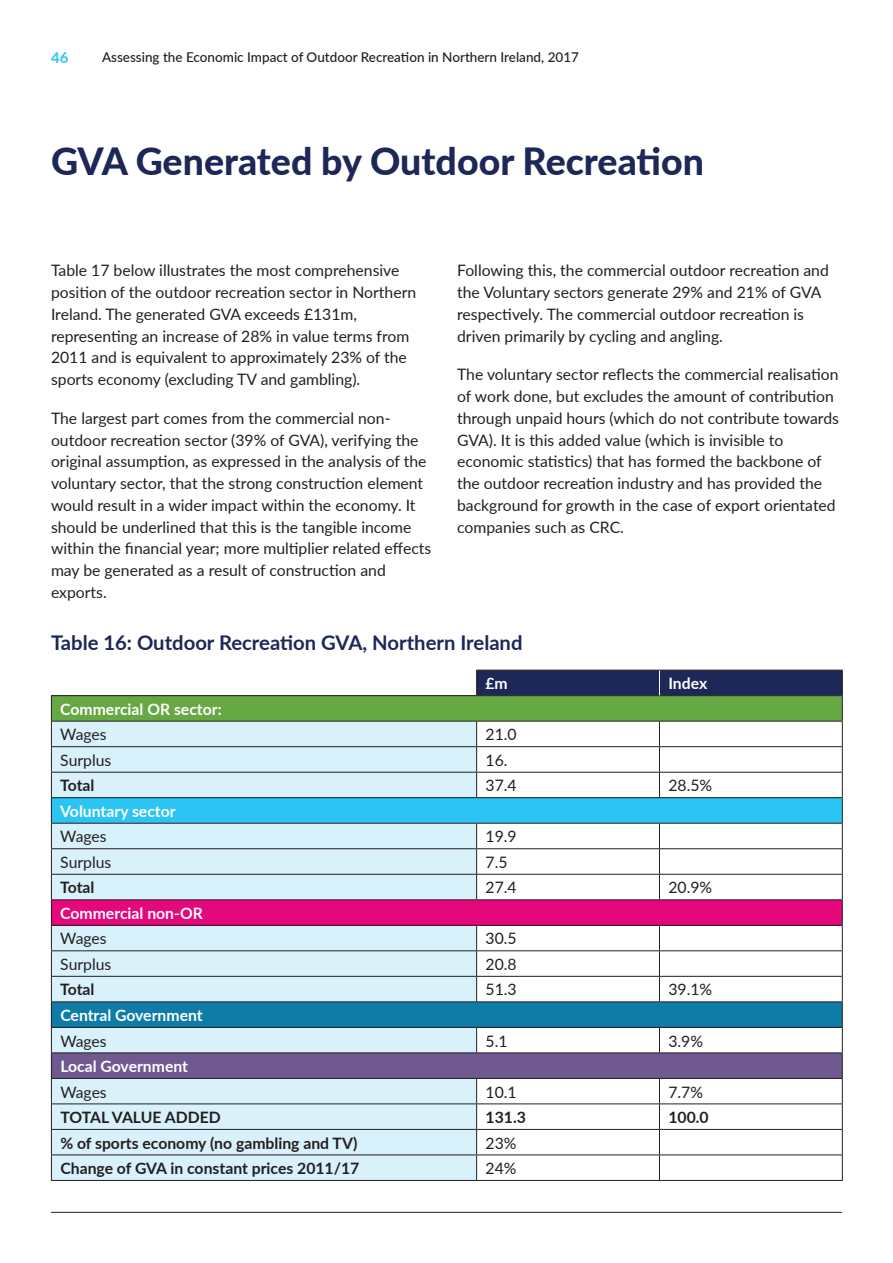
<style>
.page{position:relative;width:893px;height:1263px;background:#fff}
.page>*{position:absolute;margin:0;border:0;box-sizing:border-box;transform-origin:0 0}
.t1{font:800 37.5px "Lato";color:#1d2758}
.t2{font:700 20.25px "Lato";color:#1d2758}
.t3{font:15.75px/21.8px "Lato";color:#231f20}
.t4{font:700 15.75px "Lato";color:#231f20}
.t5{font:700 15.75px "Lato";color:#fff}
.t6{font:700 15px "Lato";color:#2bc4f3}
.t7{font:500 13.5px "Lato";color:#231f20}
</style>
<div class="page">
<hr style="left:51px;top:1212px;width:791px;height:1px;background:#231f20">
<div style="left:51px;top:696px;width:791px;height:25px;background:#66a843"></div>
<div style="left:52px;top:722px;width:424px;height:458px;background:#d9f1fb"></div>
<div style="left:51px;top:798px;width:791px;height:25px;background:#2bc4f3"></div>
<div style="left:51px;top:900px;width:791px;height:25px;background:#e5077c"></div>
<div style="left:51px;top:1002px;width:791px;height:25px;background:#0f7ca8"></div>
<div style="left:51px;top:1053px;width:791px;height:25px;background:#705890"></div>
<hr style="left:51px;top:721px;width:426px;height:1px;background:#231f20">
<hr style="left:51px;top:746px;width:426px;height:1px;background:#231f20">
<hr style="left:51px;top:772px;width:426px;height:1px;background:#231f20">
<hr style="left:51px;top:797px;width:426px;height:1px;background:#231f20">
<hr style="left:51px;top:823px;width:426px;height:1px;background:#231f20">
<hr style="left:51px;top:848px;width:426px;height:1px;background:#231f20">
<hr style="left:51px;top:874px;width:426px;height:1px;background:#231f20">
<hr style="left:51px;top:899px;width:426px;height:1px;background:#231f20">
<hr style="left:51px;top:925px;width:426px;height:1px;background:#231f20">
<hr style="left:51px;top:950px;width:426px;height:1px;background:#231f20">
<hr style="left:51px;top:976px;width:426px;height:1px;background:#231f20">
<hr style="left:51px;top:1001px;width:426px;height:1px;background:#231f20">
<hr style="left:51px;top:1027px;width:426px;height:1px;background:#231f20">
<hr style="left:51px;top:1052px;width:426px;height:1px;background:#231f20">
<hr style="left:51px;top:1078px;width:426px;height:1px;background:#231f20">
<hr style="left:51px;top:1103px;width:426px;height:1px;background:#231f20">
<hr style="left:51px;top:1129px;width:426px;height:1px;background:#231f20">
<hr style="left:51px;top:1154px;width:426px;height:1px;background:#231f20">
<svg style="left:51px;top:696px;width:1px;height:484px"></svg>
<hr style="left:51px;top:1180px;width:426px;height:1px;background:#231f20">
<hr style="left:477px;top:1180px;width:182px;height:1px;background:#231f20">
<hr style="left:659px;top:1180px;width:184px;height:1px;background:#231f20">
<svg style="left:476px;top:670px;width:367px;height:510px"></svg>
<hr style="left:51px;top:695px;width:426px;height:1px;background:#231f20">
<p class="t6" style="left:51px;top:47px;width:19px">46</p>
<p class="t7" style="left:102px;top:47px;width:478px">Assessing the Economic Impact of Outdoor Recreation in Northern Ireland, 2017</p>
<h1 class="t1" style="left:51px;top:133px;width:655px">GVA Generated by Outdoor Recreation</h1>
<p class="t3" style="left:51px;top:259px;width:367px">Table 17 below illustrates the most comprehensive position of the outdoor recreation sector in Northern Ireland. The generated GVA exceeds £131m, representing an increase of 28% in value terms from 2011 and is equivalent to approximately 23% of the sports economy (excluding TV and gambling).</p>
<p class="t3" style="left:51px;top:407px;width:382px">The largest part comes from the commercial non&shy;outdoor recreation sector (39% of GVA), verifying the original assumption, as expressed in the analysis of the voluntary sector, that the strong construction element would result in a wider impact within the economy. It should be underlined that this is the tangible income within the financial year; more multiplier related effects may be generated as a result of construction and exports.</p>
<p class="t3" style="left:457px;top:259px;width:373px">Following this, the commercial outdoor recreation and the Voluntary sectors generate 29% and 21% of GVA respectively. The commercial outdoor recreation is driven primarily by cycling and angling.</p>
<p class="t3" style="left:457px;top:363px;width:383px">The voluntary sector reflects the commercial realisation of work done, but excludes the amount of contribution through unpaid hours (which do not contribute towards GVA). It is this added value (which is invisible to economic statistics) that has formed the backbone of the outdoor recreation industry and has provided the background for growth in the case of export orientated companies such as CRC.</p>
<p class="t2" style="left:51px;top:628px;width:473px">Table 16: Outdoor Recreation GVA, Northern Ireland</p>
<p class="t5" style="left:485px;top:672px;width:24px">£m</p>
<p class="t5" style="left:668px;top:672px;width:40px">Index</p>
<p class="t5" style="left:60px;top:697px;width:163px">Commercial OR sector:</p>
<p class="t3" style="left:60px;top:723px;width:48px">Wages</p>
<p class="t3" style="left:485px;top:723px;width:33px">21.0</p>
<p class="t3" style="left:60px;top:748px;width:53px">Surplus</p>
<p class="t3" style="left:485px;top:748px;width:23px">16.</p>
<p class="t4" style="left:60px;top:774px;width:36px">Total</p>
<p class="t3" style="left:485px;top:774px;width:33px">37.4</p>
<p class="t3" style="left:668px;top:774px;width:45px">28.5%</p>
<p class="t5" style="left:60px;top:799px;width:117px">Voluntary sector</p>
<p class="t3" style="left:60px;top:825px;width:48px">Wages</p>
<p class="t3" style="left:486px;top:825px;width:33px">19.9</p>
<p class="t3" style="left:60px;top:850px;width:53px">Surplus</p>
<p class="t3" style="left:486px;top:850px;width:23px">7.5</p>
<p class="t4" style="left:60px;top:876px;width:36px">Total</p>
<p class="t3" style="left:486px;top:876px;width:33px">27.4</p>
<p class="t3" style="left:668px;top:876px;width:45px">20.9%</p>
<p class="t5" style="left:60px;top:901px;width:144px">Commercial non-OR</p>
<p class="t3" style="left:60px;top:927px;width:48px">Wages</p>
<p class="t3" style="left:486px;top:927px;width:33px">30.5</p>
<p class="t3" style="left:60px;top:953px;width:53px">Surplus</p>
<p class="t3" style="left:486px;top:953px;width:33px">20.8</p>
<p class="t4" style="left:60px;top:978px;width:36px">Total</p>
<p class="t3" style="left:486px;top:978px;width:33px">51.3</p>
<p class="t3" style="left:668px;top:978px;width:45px">39.1%</p>
<p class="t5" style="left:60px;top:1004px;width:144px">Central Government</p>
<p class="t3" style="left:60px;top:1029px;width:48px">Wages</p>
<p class="t3" style="left:486px;top:1029px;width:23px">5.1</p>
<p class="t3" style="left:668px;top:1029px;width:36px">3.9%</p>
<p class="t5" style="left:60px;top:1055px;width:129px">Local Government</p>
<p class="t3" style="left:60px;top:1080px;width:48px">Wages</p>
<p class="t3" style="left:486px;top:1080px;width:33px">10.1</p>
<p class="t3" style="left:668px;top:1080px;width:36px">7.7%</p>
<p class="t4" style="left:60px;top:1106px;width:162px">TOTAL VALUE ADDED</p>
<p class="t4" style="left:486px;top:1106px;width:42px">131.3</p>
<p class="t4" style="left:668px;top:1106px;width:42px">100.0</p>
<p class="t4" style="left:60px;top:1131px;width:299px">% of sports economy (no gambling and TV)</p>
<p class="t3" style="left:486px;top:1131px;width:32px">23%</p>
<p class="t4" style="left:60px;top:1157px;width:300px">Change of GVA in constant prices 2011/17</p>
<p class="t3" style="left:486px;top:1157px;width:32px">24%</p>
</div>
